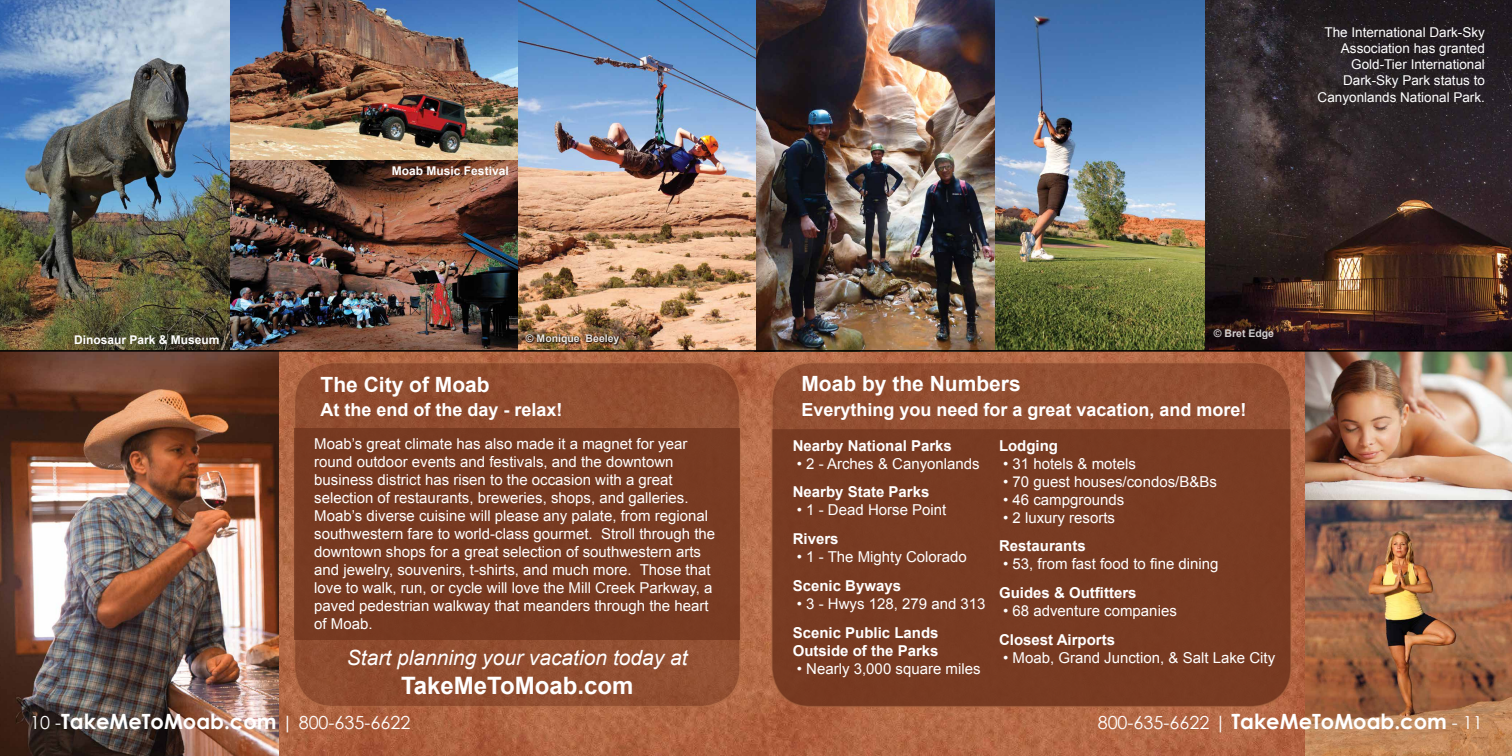
<style>
.page{position:relative;width:1512px;height:756px;background:#fff}
.page>*{position:absolute;margin:0;border:0;box-sizing:border-box;transform-origin:0 0}
.t1{font:700 24px "Arial";color:#fff}
.t2{font:italic 21px "Arial";color:#fff}
.t3{font:700 21px "Arial";color:#fff}
.t4{font:700 18px "Arial";color:#fff}
.t5{font:18px "Century Gothic";color:#fff}
.t6{font:15px/18px "Arial";color:#fff}
.t7{font:700 15px/18px "Arial";color:#fff}
.t8{font:13.5px/16.2px "Arial";color:#fff;text-align:right}
.t9{font:700 12px "Arial";color:#fff}
.t10{font:700 10.5px "Arial";color:#fff}
.s1{font-weight:700;font-size:21px}
</style>
<div class="page">
<img style="left:279px;top:352px;width:1027px;height:404px">
<img style="left:1306px;top:352px;width:206px;height:404px">
<svg style="left:772px;top:363px;width:519px;height:344px;background:#7c3e25"></svg>
<div style="left:771px;top:362px;width:521px;height:345px;border:2px solid #ac6b45;border-radius:39px"></div>
<div style="left:295px;top:363px;width:445px;height:344px;background:#914d30;border-radius:39px"></div>
<div style="left:294px;top:362px;width:447px;height:345px;border:2px solid #ac6b45;border-radius:39px"></div>
<div style="left:295px;top:428px;width:445px;height:212px;background:#773a22"></div>
<img style="left:0;top:352px;width:279px;height:404px">
<img style="left:517px;top:0;width:995px;height:350px">
<img style="left:229px;top:159px;width:288px;height:191px">
<img style="left:229px;top:0;width:288px;height:159px">
<img style="left:0;top:0;width:229px;height:350px">
<hr style="left:0;top:350px;width:1512px;height:2px;background:#000">
<div style="left:525px;top:334px;width:96px;height:12px;background:#000;opacity:.83"></div>
<p class="t9" style="left:74px;top:332px;width:147px">Dinosaur Park &amp; Museum</p>
<p class="t9" style="left:392px;top:163px;width:118px">Moab Music Festival</p>
<h2 class="t3" style="left:321px;top:371px;width:171px">The City of Moab</h2>
<p class="t10" style="left:526px;top:332px;width:95px">© Monique Beeley</p>
<p class="t4" style="left:321px;top:398px;width:244px">At the end of the day - relax!</p>
<p class="t6" style="left:314px;top:435px;width:402px">Moab’s great climate has also made it a magnet for year round outdoor events and festivals, and the downtown business district has risen to the occasion with a great selection of restaurants, breweries, shops, and galleries.<br>Moab’s diverse cuisine will please any palate, from regional southwestern fare to world-class gourmet. Stroll through the downtown shops for a great selection of southwestern arts and jewelry, souvenirs, t-shirts, and much more. Those that love to walk, run, or cycle will love the Mill Creek Parkway, a paved pedestrian walkway that meanders through the heart of Moab.</p>
<h2 class="t2" style="left:347px;top:644px;width:342px">Start planning your vacation today at</h2>
<h1 class="t1" style="left:401px;top:669px;width:234px">TakeMeToMoab.com</h1>
<p class="t8" style="left:1318px;top:24px;width:169px">The International Dark-Sky<br>Association has granted<br>Gold-Tier International<br>Dark-Sky Park status to<br>Canyonlands National Park.</p>
<h2 class="t3" style="left:801px;top:370px;width:221px">Moab by the Numbers</h2>
<p class="t10" style="left:1214px;top:326px;width:62px">© Bret Edge</p>
<p class="t4" style="left:801px;top:398px;width:447px">Everything you need for a great vacation, and more!</p>
<p class="t7" style="left:793px;top:437px;width:161px">Nearby National Parks</p>
<p class="t6" style="left:797px;top:455px;width:184px">• 2 - Arches &amp; Canyonlands</p>
<p class="t7" style="left:793px;top:484px;width:138px">Nearby State Parks</p>
<p class="t6" style="left:797px;top:501px;width:151px">• 1 - Dead Horse Point</p>
<p class="t7" style="left:793px;top:530px;width:47px">Rivers</p>
<p class="t6" style="left:797px;top:548px;width:172px">• 1 - The Mighty Colorado</p>
<p class="t7" style="left:793px;top:577px;width:110px">Scenic Byways</p>
<p class="t6" style="left:797px;top:595px;width:190px">• 3 - Hwys 128, 279 and 313</p>
<p class="t7" style="left:793px;top:624px;width:147px">Scenic Public Lands<br>Outside of the Parks</p>
<p class="t6" style="left:797px;top:660px;width:185px">• Nearly 3,000 square miles</p>
<p class="t7" style="left:999px;top:437px;width:61px">Lodging</p>
<p class="t6" style="left:1003px;top:455px;width:134px">• 31 hotels &amp; motels</p>
<p class="t6" style="left:1003px;top:473px;width:215px">• 70 guest houses/condos/B&amp;Bs</p>
<p class="t6" style="left:1003px;top:491px;width:123px">• 46 campgrounds</p>
<p class="t6" style="left:1003px;top:509px;width:113px">• 2 luxury resorts</p>
<p class="t7" style="left:999px;top:538px;width:88px">Restaurants</p>
<p class="t6" style="left:1003px;top:555px;width:217px">• 53, from fast food to fine dining</p>
<p class="t7" style="left:999px;top:584px;width:139px">Guides &amp; Outfitters</p>
<p class="t6" style="left:1003px;top:602px;width:175px">• 68 adventure companies</p>
<p class="t7" style="left:999px;top:631px;width:118px">Closest Airports</p>
<p class="t6" style="left:1003px;top:649px;width:274px">• Moab, Grand Junction, &amp; Salt Lake City</p>
<p class="t5" style="left:30px;top:709px;width:382px">10 -<span class="s1">TakeMeToMoab.com</span> | 800-635-6622</p>
<p class="t5" style="left:1098px;top:709px;width:387px">800-635-6622 | <span class="s1">TakeMeToMoab.com</span> - 11</p>
</div>
